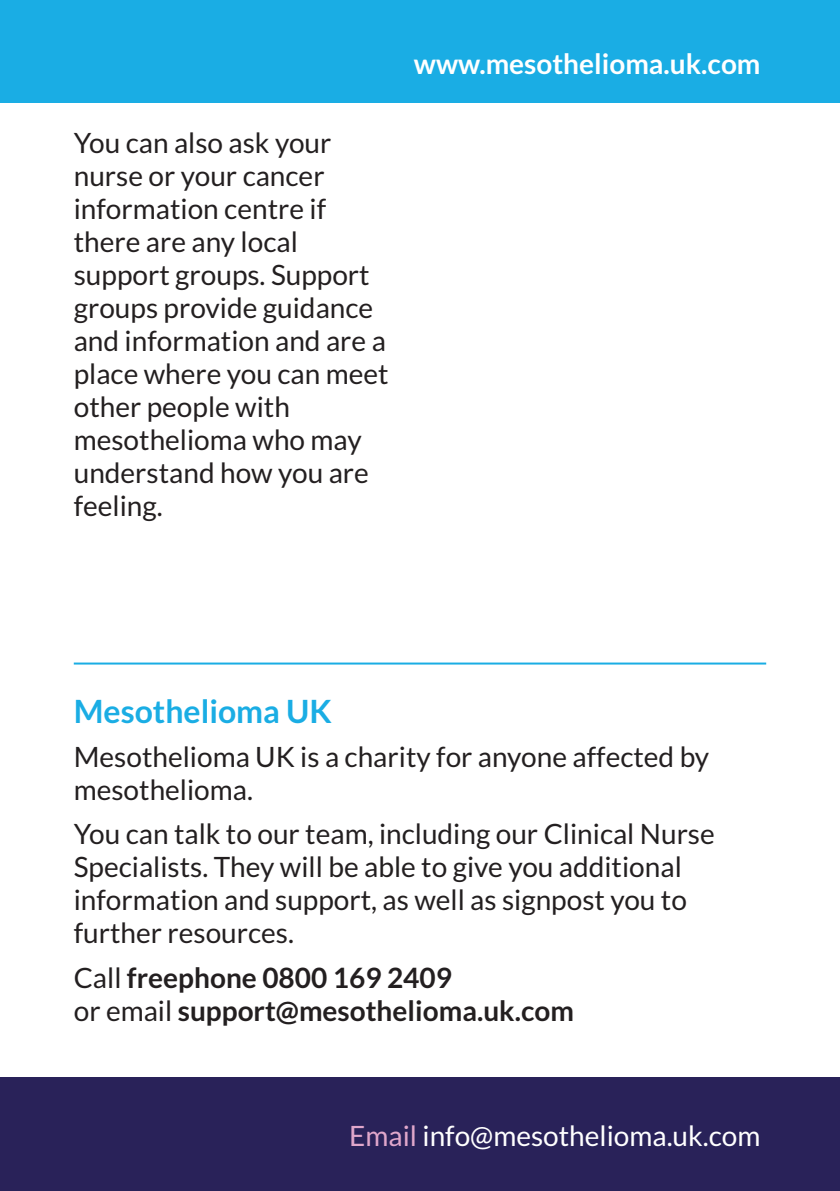
<style>
.page{position:relative;width:840px;height:1191px;background:#fff}
.page>*{position:absolute;margin:0;border:0;box-sizing:border-box;transform-origin:0 0}
.t1{font:700 32px "Lato";color:#1aade4}
.t2{font:28px/33px "Lato";color:#231f20}
.t3{font:700 28px/33px "Lato";color:#231f20}
.t4{font:28px "Lato";color:#fff}
.t5{font:700 28px "Lato";color:#fff}
.s1{font-weight:400}
.s2{color:#e0a7cb}
</style>
<div class="page">
<div style="left:0;top:0;width:839px;height:102px;background:#1aade4"></div>
<div style="left:0;top:1077px;width:839px;height:114px;background:#292259"></div>
<hr style="left:74px;top:662px;width:691px;height:2px;background:#1aade4">
<p class="t2" style="left:74px;top:129px;width:316px">You can also ask your nurse or your cancer information centre if there are any local support groups. Support groups provide guidance and information and are a place where you can meet other people with mesothelioma who may understand how you are feeling.</p>
<p class="t5" style="left:413px;top:53px;width:348px">www.mesothelioma.uk.com</p>
<p class="t1" style="left:74px;top:693px;width:259px">Mesothelioma UK</p>
<p class="t2" style="left:74px;top:743px;width:636px">Mesothelioma UK is a charity for anyone affected by mesothelioma.</p>
<p class="t2" style="left:74px;top:820px;width:642px">You can talk to our team, including our Clinical Nurse Specialists. They will be able to give you additional information and support, as well as signpost you to further resources.</p>
<p class="t3" style="left:74px;top:961px;width:501px"><span class="s1">Call</span> freephone 0800 169 2409<br><span class="s1">or email</span> support@mesothelioma.uk.com</p>
<p class="t4" style="left:349px;top:1119px;width:412px"><span class="s2">Email</span> info@mesothelioma.uk.com</p>
</div>
